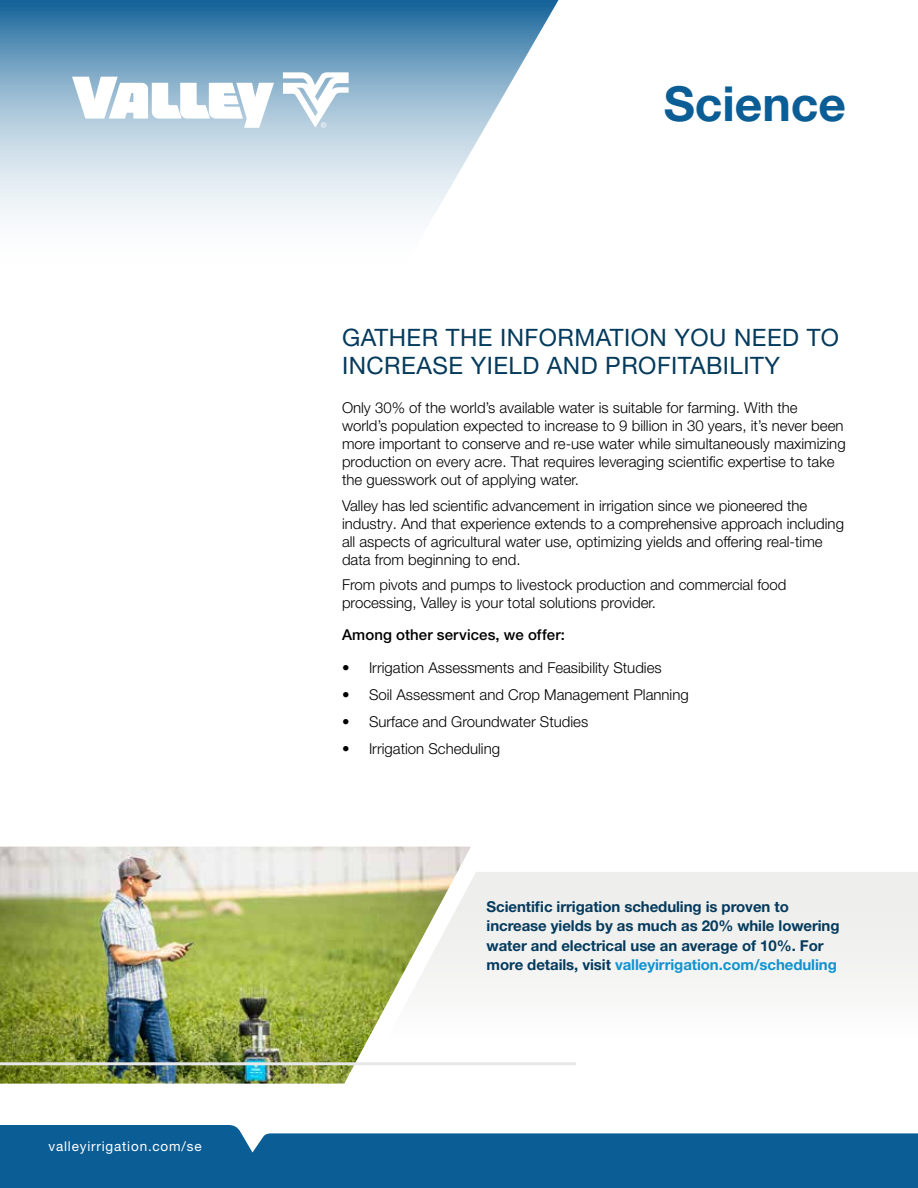
<style>
.page{position:relative;width:918px;height:1188px;background:#fff}
.page>*{position:absolute;margin:0;border:0;box-sizing:border-box;transform-origin:0 0}
.t1{font:700 48px "Helvetica Neue";color:#0b5d95}
.t2{font:24px/28.8px "Helvetica Neue LT Pro";letter-spacing:.02em;color:#043a5c}
.t3{font:300 15px/18px "Helvetica Neue LT Pro";color:#000}
.t4{font:700 15px/19.5px "Helvetica Neue LT Pro";letter-spacing:-.005em;color:#043a5c}
.t5{font:500 15px "Helvetica Neue LT Pro";letter-spacing:.005em;color:#000}
.t6{font:13.5px "Helvetica Neue LT Pro";letter-spacing:.06em;color:#fff}
.s1{color:#1093cf}
</style>
<div class="page">
<svg style="left:0;top:0;width:559px;height:220px"></svg>
<svg style="left:0;top:1125px;width:918px;height:63px;background:#246d9f"></svg>
<svg style="left:283px;top:72px;width:66px;height:56px"></svg>
<svg style="left:72px;top:77px;width:202px;height:51px"></svg>
<div style="left:471px;top:872px;width:447px;height:111px;background:#efefee"></div>
<div style="left:545px;top:23px;width:301px;height:98px;background:#fff"></div>
<img style="left:0;top:847px;width:471px;height:237px">
<hr style="left:0;top:1062px;width:576px;height:3px;background:#e6e7e8">
<p class="t6" style="left:49px;top:1138px;width:155px">valleyirrigation.com/se</p>
<h1 class="t1" style="left:664px;top:66px;width:184px">Science</h1>
<h2 class="t2" style="left:342px;top:322px;width:499px">GATHER THE INFORMATION YOU NEED TO<br>INCREASE YIELD AND PROFITABILITY</h2>
<p class="t3" style="left:342px;top:399px;width:505px">Only 30% of the world’s available water is suitable for farming. With the world’s population expected to increase to 9 billion in 30 years, it’s never been more important to conserve and re-use water while simultaneously maximizing production on every acre. That requires leveraging scientific expertise to take the guesswork out of applying water.</p>
<p class="t3" style="left:342px;top:496px;width:504px">Valley has led scientific advancement in irrigation since we pioneered the industry. And that experience extends to a comprehensive approach including all aspects of agricultural water use, optimizing yields and offering real-time data from beginning to end.</p>
<p class="t3" style="left:342px;top:576px;width:446px">From pivots and pumps to livestock production and commercial food processing, Valley is your total solutions provider.</p>
<p class="t5" style="left:342px;top:626px;width:225px">Among other services, we offer:</p>
<p class="t3" style="left:342px;top:658px;width:321px">• Irrigation Assessments and Feasibility Studies</p>
<p class="t3" style="left:342px;top:685px;width:348px">• Soil Assessment and Crop Management Planning</p>
<p class="t3" style="left:342px;top:712px;width:248px">• Surface and Groundwater Studies</p>
<p class="t3" style="left:342px;top:739px;width:160px">• Irrigation Scheduling</p>
<p class="t4" style="left:487px;top:896px;width:355px">Scientific irrigation scheduling is proven to increase yields by as much as 20% while lowering water and electrical use an average of 10%. For more details, visit <span class="s1">valleyirrigation.com/scheduling</span></p>
</div>
